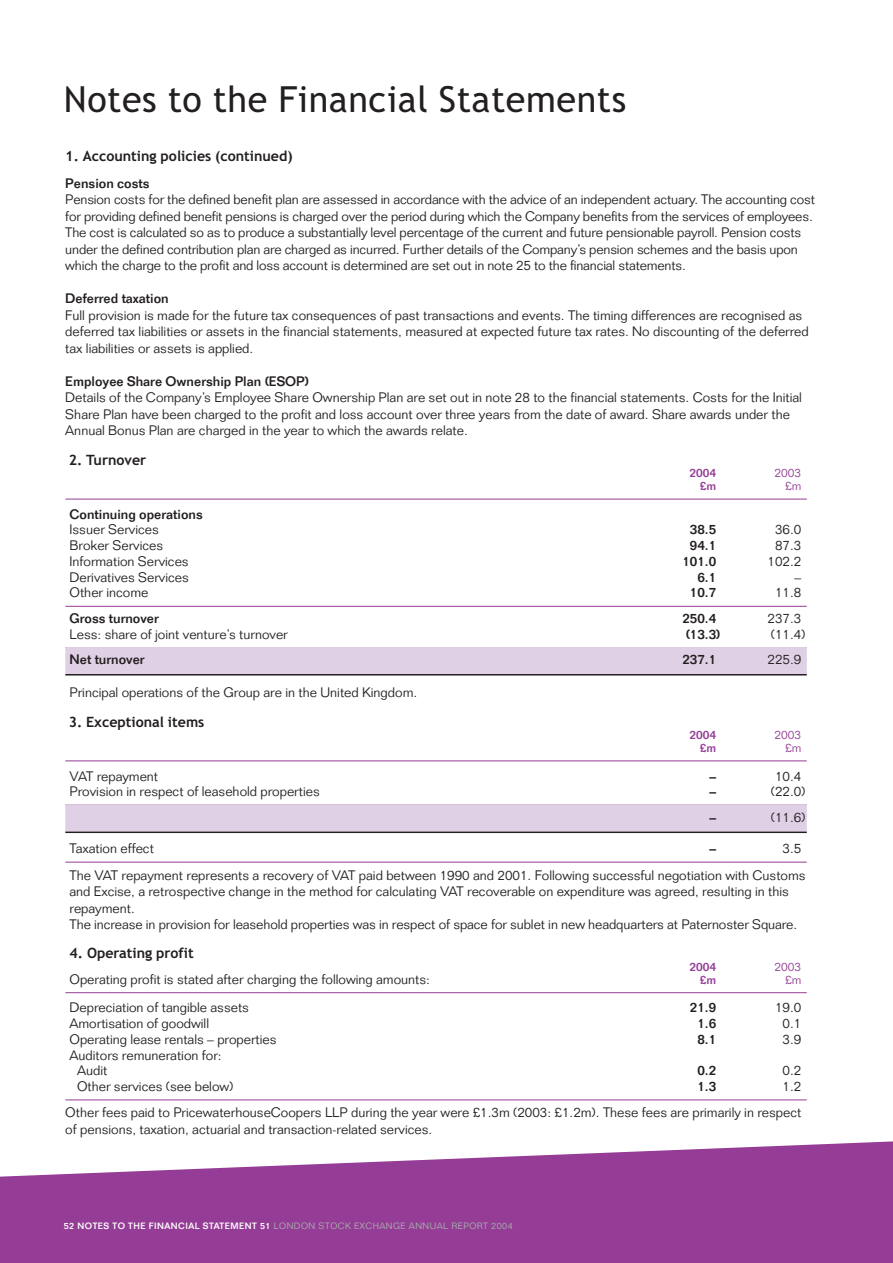
<style>
.page{position:relative;width:893px;height:1263px;background:#fff}
.page>*{position:absolute;margin:0;border:0;box-sizing:border-box;transform-origin:0 0}
.t1{font:36px "Trebuchet MS";letter-spacing:.015em;color:#231f1f}
.t2{font:700 14.25px "Trebuchet MS";color:#231f1f}
.t3{font:300 13.5px/16.5px "Folio";color:#231f1f}
.t4{font:500 13.5px "Folio";color:#231f1f}
.t5{font:500 12px "Folio";color:#953d96}
.t6{font:300 12px "Folio";color:#953d96}
.t7{font:300 9px "Folio";letter-spacing:.055em;color:#a7b4ad}
.s1{font-weight:500;color:#fff}
</style>
<div class="page">
<svg style="left:0;top:1141px;width:892px;height:122px;background:#a459a5"></svg>
<hr style="left:65px;top:499px;width:741px;height:1px;background:#953d96">
<hr style="left:65px;top:606px;width:741px;height:1px;background:#953d96">
<div style="left:65px;top:647px;width:741px;height:27px;background:#e0d0e6"></div>
<hr style="left:65px;top:674px;width:741px;height:2px;background:#231f1f">
<hr style="left:65px;top:761px;width:741px;height:1px;background:#953d96">
<div style="left:65px;top:805px;width:741px;height:27px;background:#e0d0e6"></div>
<hr style="left:65px;top:832px;width:741px;height:1px;background:#231f1f">
<hr style="left:65px;top:862px;width:741px;height:1px;background:#953d96">
<hr style="left:65px;top:992px;width:741px;height:1px;background:#953d96">
<hr style="left:65px;top:1100px;width:741px;height:1px;background:#953d96">
<h1 class="t1" style="left:64px;top:85px;width:564px">Notes to the Financial Statements</h1>
<p class="t2" style="left:65px;top:150px;width:229px">1. Accounting policies (continued)</p>
<p class="t4" style="left:65px;top:178px;width:86px">Pension costs</p>
<p class="t3" style="left:65px;top:193px;width:751px">Pension costs for the defined benefit plan are assessed in accordance with the advice of an independent actuary. The accounting cost for providing defined benefit pensions is charged over the period during which the Company benefits from the services of employees.<br>The cost is calculated so as to produce a substantially level percentage of the current and future pensionable payroll. Pension costs under the defined contribution plan are charged as incurred. Further details of the Company’s pension schemes and the basis upon which the charge to the profit and loss account is determined are set out in note 25 to the financial statements.</p>
<p class="t4" style="left:65px;top:294px;width:105px">Deferred taxation</p>
<p class="t3" style="left:65px;top:309px;width:745px">Full provision is made for the future tax consequences of past transactions and events. The timing differences are recognised as deferred tax liabilities or assets in the financial statements, measured at expected future tax rates. No discounting of the deferred tax liabilities or assets is applied.</p>
<p class="t4" style="left:65px;top:376px;width:245px">Employee Share Ownership Plan (ESOP)</p>
<p class="t3" style="left:65px;top:391px;width:738px">Details of the Company’s Employee Share Ownership Plan are set out in note 28 to the financial statements. Costs for the Initial<br>Share Plan have been charged to the profit and loss account over three years from the date of award. Share awards under the<br>Annual Bonus Plan are charged in the year to which the awards relate.</p>
<p class="t2" style="left:69px;top:454px;width:79px">2. Turnover</p>
<p class="t5" style="left:689px;top:469px;width:28px">2004</p>
<p class="t6" style="left:774px;top:469px;width:28px">2003</p>
<p class="t5" style="left:699px;top:482px;width:18px">£m</p>
<p class="t6" style="left:785px;top:482px;width:18px">£m</p>
<p class="t4" style="left:70px;top:509px;width:135px">Continuing operations</p>
<p class="t3" style="left:70px;top:523px;width:91px">Issuer Services</p>
<p class="t4" style="left:690px;top:525px;width:28px">38.5</p>
<p class="t3" style="left:775px;top:523px;width:28px">36.0</p>
<p class="t3" style="left:70px;top:539px;width:95px">Broker Services</p>
<p class="t4" style="left:690px;top:541px;width:28px">94.1</p>
<p class="t3" style="left:775px;top:539px;width:28px">87.3</p>
<p class="t3" style="left:70px;top:555px;width:121px">Information Services</p>
<p class="t4" style="left:682px;top:556px;width:35px">101.0</p>
<p class="t3" style="left:767px;top:555px;width:35px">102.2</p>
<p class="t3" style="left:70px;top:570px;width:121px">Derivatives Services</p>
<p class="t4" style="left:697px;top:572px;width:20px">6.1</p>
<p class="t3" style="left:794px;top:570px;width:8px">–</p>
<p class="t3" style="left:70px;top:586px;width:80px">Other income</p>
<p class="t4" style="left:690px;top:588px;width:28px">10.7</p>
<p class="t3" style="left:775px;top:586px;width:28px">11.8</p>
<p class="t4" style="left:70px;top:613px;width:91px">Gross turnover</p>
<p class="t4" style="left:682px;top:613px;width:35px">250.4</p>
<p class="t3" style="left:767px;top:612px;width:35px">237.3</p>
<p class="t3" style="left:70px;top:627px;width:220px">Less: share of joint venture’s turnover</p>
<p class="t4" style="left:685px;top:629px;width:36px">(13.3)</p>
<p class="t3" style="left:770px;top:627px;width:36px">(11.4)</p>
<p class="t4" style="left:70px;top:655px;width:77px">Net turnover</p>
<p class="t4" style="left:682px;top:655px;width:35px">237.1</p>
<p class="t3" style="left:767px;top:653px;width:35px">225.9</p>
<p class="t3" style="left:70px;top:686px;width:349px">Principal operations of the Group are in the United Kingdom.</p>
<p class="t2" style="left:69px;top:716px;width:137px">3. Exceptional items</p>
<p class="t5" style="left:689px;top:731px;width:28px">2004</p>
<p class="t6" style="left:774px;top:731px;width:28px">2003</p>
<p class="t5" style="left:699px;top:743px;width:18px">£m</p>
<p class="t6" style="left:785px;top:743px;width:18px">£m</p>
<p class="t3" style="left:70px;top:769px;width:90px">VAT repayment</p>
<p class="t4" style="left:709px;top:771px;width:8px">–</p>
<p class="t3" style="left:775px;top:769px;width:28px">10.4</p>
<p class="t3" style="left:70px;top:785px;width:252px">Provision in respect of leasehold properties</p>
<p class="t4" style="left:709px;top:787px;width:8px">–</p>
<p class="t3" style="left:770px;top:785px;width:36px">(22.0)</p>
<p class="t4" style="left:709px;top:812px;width:8px">–</p>
<p class="t3" style="left:770px;top:810px;width:36px">(11.6)</p>
<p class="t3" style="left:70px;top:842px;width:86px">Taxation effect</p>
<p class="t4" style="left:709px;top:844px;width:8px">–</p>
<p class="t3" style="left:70px;top:837px;width:737px;line-height:26.2px;text-indent:713px">3.5<br>The VAT repayment represents a recovery of VAT paid between 1990 and 2001. Following successful negotiation with Customs</p>
<p class="t3" style="left:70px;top:885px;width:729px">and Excise, a retrospective change in the method for calculating VAT recoverable on expenditure was agreed, resulting in this repayment.<br>The increase in provision for leasehold properties was in respect of space for sublet in new headquarters at Paternoster Square.</p>
<p class="t2" style="left:70px;top:948px;width:126px">4. Operating profit</p>
<p class="t5" style="left:689px;top:963px;width:28px">2004</p>
<p class="t6" style="left:774px;top:963px;width:28px">2003</p>
<p class="t3" style="left:70px;top:972px;width:362px">Operating profit is stated after charging the following amounts:</p>
<p class="t5" style="left:699px;top:975px;width:18px">£m</p>
<p class="t6" style="left:785px;top:975px;width:18px">£m</p>
<p class="t3" style="left:70px;top:1001px;width:181px">Depreciation of tangible assets</p>
<p class="t4" style="left:690px;top:1003px;width:28px">21.9</p>
<p class="t3" style="left:775px;top:1001px;width:28px">19.0</p>
<p class="t3" style="left:70px;top:1017px;width:141px">Amortisation of goodwill</p>
<p class="t4" style="left:697px;top:1018px;width:20px">1.6</p>
<p class="t3" style="left:782px;top:1017px;width:20px">0.1</p>
<p class="t3" style="left:70px;top:1032px;width:208px">Operating lease rentals – properties</p>
<p class="t4" style="left:697px;top:1034px;width:20px">8.1</p>
<p class="t3" style="left:782px;top:1032px;width:20px">3.9</p>
<p class="t3" style="left:77px;top:1049px;width:146px;line-height:15.8px;text-indent:-8px">Auditors remuneration for:<br>Audit</p>
<p class="t4" style="left:697px;top:1066px;width:20px">0.2</p>
<p class="t3" style="left:782px;top:1064px;width:20px">0.2</p>
<p class="t3" style="left:77px;top:1080px;width:158px">Other services (see below)</p>
<p class="t4" style="left:697px;top:1081px;width:20px">1.3</p>
<p class="t3" style="left:65px;top:1075px;width:737px;line-height:26.2px;text-align:right">1.2<br>Other fees paid to PricewaterhouseCoopers LLP during the year were £1.3m (2003: £1.2m). These fees are primarily in respect</p>
<p class="t3" style="left:65px;top:1122px;width:368px">of pensions, taxation, actuarial and transaction-related services.</p>
<p class="t7" style="left:64px;top:1222px;width:450px"><span class="s1">52 NOTES TO THE FINANCIAL STATEMENT 51</span> LONDON STOCK EXCHANGE ANNUAL REPORT 2004</p>
</div>
